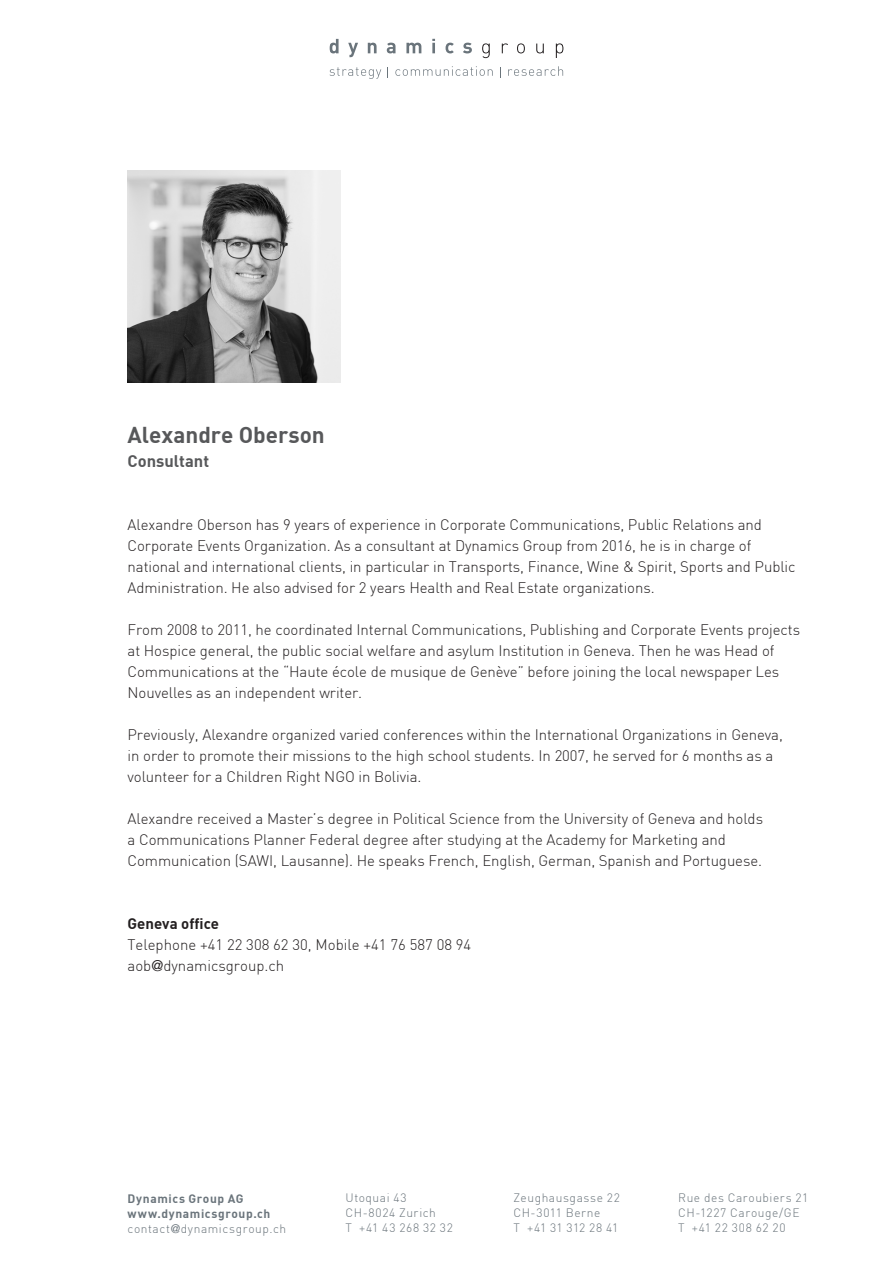
<style>
.page{position:relative;width:893px;height:1263px;background:#fff}
.page>*{position:absolute;margin:0;border:0;box-sizing:border-box;transform-origin:0 0}
.t1{font:22.5px "DIN Bold";color:#57585a}
.t2{font:16.5px "DIN Bold";color:#57585a}
.t3{font:15px/21px "DIN Light";letter-spacing:-.005em;color:#231f20}
.t4{font:15px "DIN Bold";color:#231f20}
.t5{font:12px/15px "DIN Light";letter-spacing:.045em;color:#6a747b}
.t6{font:12px/15px "DIN Bold";letter-spacing:.05em;color:#6a747b}
.s1{font-family:"Helvetica Neue"}
</style>
<div class="page">
<svg style="left:330px;top:39px;width:142px;height:18px"></svg>
<svg style="left:482px;top:43px;width:81px;height:15px"></svg>
<svg style="left:330px;top:67px;width:51px;height:12px"></svg>
<svg style="left:395px;top:66px;width:98px;height:10px"></svg>
<svg style="left:508px;top:66px;width:55px;height:10px"></svg>
<img style="left:128px;top:170px;width:212px;height:213px">
<h1 class="t1" style="left:128px;top:420px;width:199px">Alexandre Oberson</h1>
<p class="t2" style="left:128px;top:450px;width:83px">Consultant</p>
<p class="t3" style="left:128px;top:514px;width:669px">Alexandre Oberson has 9 years of experience in Corporate Communications, Public Relations and Corporate Events Organization. As a consultant at Dynamics Group from 2016, he is in charge of national and international clients, in particular in Transports, Finance, Wine &amp; Spirit, Sports and Public Administration. He also advised for 2 years Health and Real Estate organizations.</p>
<p class="t3" style="left:128px;top:619px;width:674px">From 2008 to 2011, he coordinated Internal Communications, Publishing and Corporate Events projects at Hospice general, the public social welfare and asylum Institution in Geneva. Then he was Head of Communications at the “Haute école de musique de Genève” before joining the local newspaper Les Nouvelles as an independent writer.</p>
<p class="t3" style="left:128px;top:724px;width:657px">Previously, Alexandre organized varied conferences within the International Organizations in Geneva, in order to promote their missions to the high school students. In 2007, he served for 6 months as a volunteer for a Children Right NGO in Bolivia.</p>
<p class="t3" style="left:128px;top:808px;width:637px">Alexandre received a Master’s degree in Political Science from the University of Geneva and holds a Communications Planner Federal degree after studying at the Academy for Marketing and<br>Communication (SAWI, Lausanne). He speaks French, English, German, Spanish and Portuguese.</p>
<p class="t4" style="left:128px;top:913px;width:93px">Geneva office</p>
<p class="t3" style="left:128px;top:934px;width:345px">Telephone +41 22 308 62 30, Mobile +41 76 587 08 94 aob<span class="s1">@</span>dynamicsgroup.ch</p>
<p class="t6" style="left:128px;top:1190px;width:144px">Dynamics Group AG www.dynamicsgroup.ch</p>
<p class="t5" style="left:128px;top:1221px;width:160px">contact<span class="s1">@</span>dynamicsgroup.ch</p>
<p class="t5" style="left:345px;top:1190px;width:109px">Utoquai 43<br>CH-8024 Zurich<br>T +41 43 268 32 32</p>
<p class="t5" style="left:513px;top:1190px;width:108px">Zeughausgasse 22<br>CH-3011 Berne<br>T +41 31 312 28 41</p>
<p class="t5" style="left:678px;top:1190px;width:131px">Rue des Caroubiers 21<br>CH-1227 Carouge/GE<br>T +41 22 308 62 20</p>
</div>
